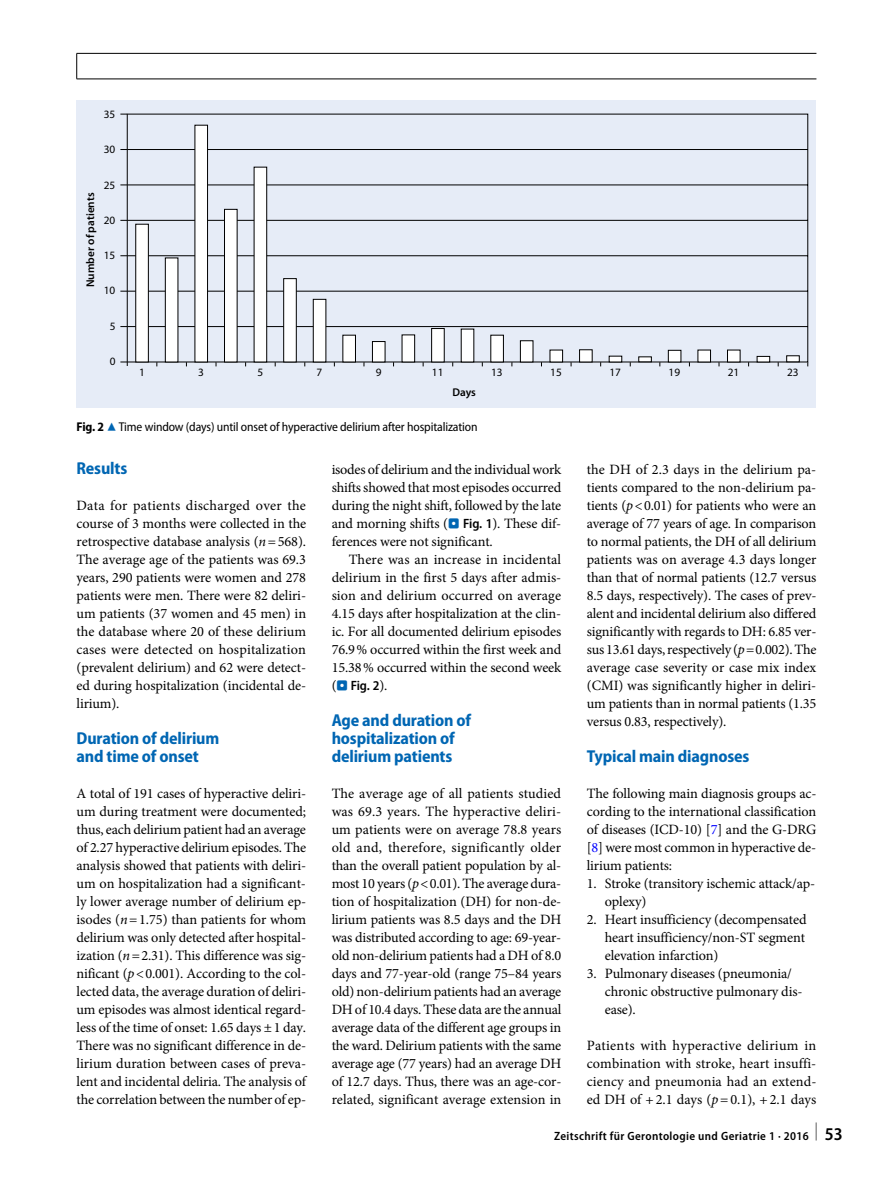
<style>
.page{position:relative;width:893px;height:1187px;background:#fff}
.page>*{position:absolute;margin:0;border:0;box-sizing:border-box;transform-origin:0 0}
.t1{font:700 semi-condensed 17.25px/18px "Myriad Pro";letter-spacing:-.01em;color:#0066b3}
.t2{font:14.25px/18px "Minion Pro";letter-spacing:-.01em;color:#000;text-align:justify}
.t3{font:600 semi-condensed 13.5px "Myriad Pro";color:#000}
.t4{font:semi-condensed 12.75px "Myriad Pro";letter-spacing:-.01em;color:#000}
.t5{font:600 semi-condensed 12px "Myriad Pro";letter-spacing:.03em;color:#000}
.t6{font:11.25px "Myriad Pro";color:#000}
.t7{font:600 11.25px "Myriad Pro";color:#000}
.s1{font-weight:700}
.s2{font-family:"Blik Buttons";font-stretch:normal;font-size:13.5px;color:#0066b3}
.s3{font-style:italic}
.s4{font-family:"Blik Buttons";font-size:13.5px;color:#0066b3}
.s5{font-family:"Myriad Pro";font-weight:600;font-stretch:semi-condensed;font-size:13.5px}
.s6{font-family:"Minion Pro";font-weight:400;font-stretch:normal;font-size:14.25px}
.s7{font-family:"Blik Buttons";font-weight:400;font-stretch:normal;color:#0066b3}
.s8{color:#00f}
.s9{font-size:18px}
</style>
<div class="page">
<hr style="left:77px;top:79px;width:739px;height:1px;background:#000">
<svg style="left:76px;top:54px;width:1px;height:25px"></svg>
<hr style="left:77px;top:53px;width:739px;height:1px;background:#000">
<div style="left:77px;top:100px;width:739px;height:307px;background:#e6ecf7"></div>
<svg style="left:120px;top:113px;width:688px;height:250px"></svg>
<div style="left:135px;top:224px;width:14px;height:138px;background:#fff;border:1px solid #000"></div>
<div style="left:165px;top:257px;width:13px;height:105px;background:#fff;border:1px solid #000"></div>
<div style="left:195px;top:125px;width:13px;height:237px;background:#fff;border:1px solid #000"></div>
<div style="left:224px;top:209px;width:13px;height:153px;background:#fff;border:1px solid #000"></div>
<div style="left:254px;top:167px;width:13px;height:195px;background:#fff;border:1px solid #000"></div>
<div style="left:283px;top:278px;width:14px;height:84px;background:#fff;border:1px solid #000"></div>
<div style="left:313px;top:299px;width:13px;height:63px;background:#fff;border:1px solid #000"></div>
<div style="left:342px;top:335px;width:14px;height:27px;background:#fff;border:1px solid #000"></div>
<div style="left:372px;top:341px;width:13px;height:21px;background:#fff;border:1px solid #000"></div>
<div style="left:402px;top:334px;width:13px;height:28px;background:#fff;border:1px solid #000"></div>
<div style="left:431px;top:328px;width:14px;height:34px;background:#fff;border:1px solid #000"></div>
<div style="left:461px;top:328px;width:13px;height:34px;background:#fff"></div>
<div style="left:490px;top:335px;width:14px;height:27px;background:#fff;border:1px solid #000"></div>
<div style="left:520px;top:340px;width:13px;height:22px;background:#fff;border:1px solid #000"></div>
<div style="left:550px;top:349px;width:13px;height:13px;background:#fff;border:1px solid #000"></div>
<div style="left:579px;top:349px;width:14px;height:13px;background:#fff;border:1px solid #000"></div>
<svg style="left:609px;top:356px;width:13px;height:6px"></svg>
<svg style="left:638px;top:356px;width:14px;height:6px"></svg>
<div style="left:668px;top:350px;width:13px;height:12px;background:#fff;border:1px solid #000"></div>
<div style="left:697px;top:349px;width:14px;height:13px;background:#fff;border:1px solid #000"></div>
<div style="left:727px;top:349px;width:13px;height:13px;background:#fff;border:1px solid #000"></div>
<svg style="left:757px;top:356px;width:13px;height:6px"></svg>
<div style="left:786px;top:355px;width:14px;height:7px;background:#fff;border:1px solid #000"></div>
<hr style="left:127px;top:114px;width:1px;height:252px;background:#000">
<p class="t6" style="left:104px;top:107px;width:13px">35</p>
<p class="t6" style="left:104px;top:142px;width:13px">30</p>
<p class="t6" style="left:104px;top:178px;width:13px">25</p>
<p class="t6" style="left:104px;top:213px;width:13px">20</p>
<p class="t6" style="left:104px;top:248px;width:13px">15</p>
<p class="t6" style="left:104px;top:284px;width:13px">10</p>
<p class="t6" style="left:110px;top:319px;width:7px">5</p>
<p class="t6" style="left:110px;top:354px;width:7px">0</p>
<p class="t7" style="left:83px;top:287px;width:96px;rotate:-90deg">Number of patients</p>
<p class="t6" style="left:139px;top:365px;width:7px">1</p>
<p class="t6" style="left:198px;top:365px;width:7px">3</p>
<p class="t6" style="left:257px;top:365px;width:7px">5</p>
<p class="t6" style="left:317px;top:365px;width:7px">7</p>
<p class="t6" style="left:376px;top:365px;width:7px">9</p>
<p class="t6" style="left:432px;top:365px;width:13px">11</p>
<p class="t6" style="left:491px;top:365px;width:13px">13</p>
<p class="t6" style="left:550px;top:365px;width:13px">15</p>
<p class="t6" style="left:609px;top:365px;width:13px">17</p>
<p class="t6" style="left:669px;top:365px;width:13px">19</p>
<p class="t6" style="left:728px;top:365px;width:13px">21</p>
<p class="t6" style="left:787px;top:365px;width:13px">23</p>
<p class="t7" style="left:452px;top:385px;width:25px">Days</p>
<p class="t4" style="left:77px;top:419px;width:403px"><span class="s1">Fig. 2</span> <span class="s2">8</span> Time window (days) until onset of hyperactive delirium after hospitalization</p>
<p class="t1" style="left:77px;top:459px;width:52px">Results</p>
<p class="t2" style="left:77px;top:496px;width:231px">Data for patients discharged over the course of 3 months were collected in the retrospective database analysis (<span class="s3">n</span>=568).<br>The average age of the patients was 69.3 years, 290 patients were women and 278 patients were men. There were 82 deliri&shy;um patients (37 women and 45 men) in the database where 20 of these delirium cases were detected on hospitalization (prevalent delirium) and 62 were detect&shy;ed during hospitalization (incidental de&shy;lirium).</p>
<p class="t1" style="left:77px;top:729px;width:144px">Duration of delirium and time of onset</p>
<p class="t2" style="left:77px;top:784px;width:231px">A total of 191 cases of hyperactive deliri&shy;um during treatment were documented; thus, each delirium patient had an average of 2.27 hyperactive delirium episodes. The analysis showed that patients with deliri&shy;um on hospitalization had a significant&shy;ly lower average number of delirium ep&shy;isodes (<span class="s3">n</span>=1.75) than patients for whom delirium was only detected after hospital&shy;ization (<span class="s3">n</span>=2.31). This difference was sig&shy;nificant (<span class="s3">p</span>&lt;0.001). According to the col&shy;lected data, the average duration of deliri&shy;um episodes was almost identical regard&shy;less of the time of onset: 1.65 days ±1 day.<br>There was no significant difference in de&shy;lirium duration between cases of preva&shy;lent and incidental deliria. The analysis of the correlation between the number of ep-</p>
<p class="t2" style="left:332px;top:460px;width:231px">isodes of delirium and the individual work shifts showed that most episodes occurred during the night shift, followed by the late and morning shifts (<span class="s4">.</span> <span class="s5">Fig. 1</span>). These dif&shy;ferences were not significant.</p>
<p class="t2" style="left:332px;top:550px;width:231px;text-indent:17px">There was an increase in incidental delirium in the first 5 days after admis&shy;sion and delirium occurred on average 4.15 days after hospitalization at the clin&shy;ic. For all documented delirium episodes 76.9% occurred within the first week and 15.38% occurred within the second week</p>
<p class="t3" style="left:332px;top:677px;width:57px"><span class="s6">(</span><span class="s7">.</span> Fig. 2<span class="s6">).</span></p>
<p class="t1" style="left:332px;top:711px;width:141px">Age and duration of hospitalization of delirium patients</p>
<p class="t2" style="left:332px;top:784px;width:231px;text-align:left">The average age of all patients studied was 69.3 years. The hyperactive deliri&shy;um patients were on average 78.8 years old and, therefore, significantly older than the overall patient population by al&shy;most 10 years (<span class="s3">p</span>&lt;0.01). The average dura&shy;tion of hospitalization (DH) for non-de&shy;lirium patients was 8.5 days and the DH was distributed according to age: 69-year&shy;old non-delirium patients had a DH of 8.0 days and 77-year-old (range 75–84 years old) non-delirium patients had an average DH of 10.4 days. These data are the annual average data of the different age groups in the ward. Delirium patients with the same average age (77 years) had an average DH of 12.7 days. Thus, there was an age-cor&shy;related, significant average extension in</p>
<p class="t2" style="left:587px;top:460px;width:231px">the DH of 2.3 days in the delirium pa&shy;tients compared to the non-delirium pa&shy;tients (<span class="s3">p</span>&lt;0.01) for patients who were an average of 77 years of age. In comparison to normal patients, the DH of all delirium patients was on average 4.3 days longer than that of normal patients (12.7 versus 8.5 days, respectively). The cases of prev&shy;alent and incidental delirium also differed significantly with regards to DH: 6.85 ver&shy;sus 13.61 days, respectively (<span class="s3">p</span>=0.002). The average case severity or case mix index (CMI) was significantly higher in deliri&shy;um patients than in normal patients (1.35 versus 0.83, respectively).</p>
<p class="t1" style="left:587px;top:747px;width:164px">Typical main diagnoses</p>
<p class="t2" style="left:587px;top:784px;width:231px">The following main diagnosis groups ac&shy;cording to the international classification of diseases (ICD-10) [<span class="s8">7</span>] and the G-DRG [<span class="s8">8</span>] were most common in hyperactive de&shy;lirium patients:</p>
<p class="t2" style="left:605px;top:874px;width:212px;text-indent:-18px">1. Stroke (transitory ischemic attack/ap&shy;oplexy)</p>
<p class="t2" style="left:605px;top:910px;width:203px;text-indent:-18px">2. Heart insufficiency (decompensated heart insufficiency/non-ST segment elevation infarction)</p>
<p class="t2" style="left:605px;top:964px;width:199px;text-align:left;text-indent:-18px">3. Pulmonary diseases (pneumonia/ chronic obstructive pulmonary dis&shy;ease).</p>
<p class="t2" style="left:587px;top:1036px;width:231px">Patients with hyperactive delirium in combination with stroke, heart insuffi&shy;ciency and pneumonia had an extend&shy;ed DH of +2.1 days (<span class="s3">p</span>=0.1), +2.1 days</p>
<p class="t5" style="left:554px;top:1129px;width:290px">Zeitschrift für Gerontologie und Geriatrie 1 · 2016 <sup>|</sup> <span class="s9">53</span></p>
</div>
